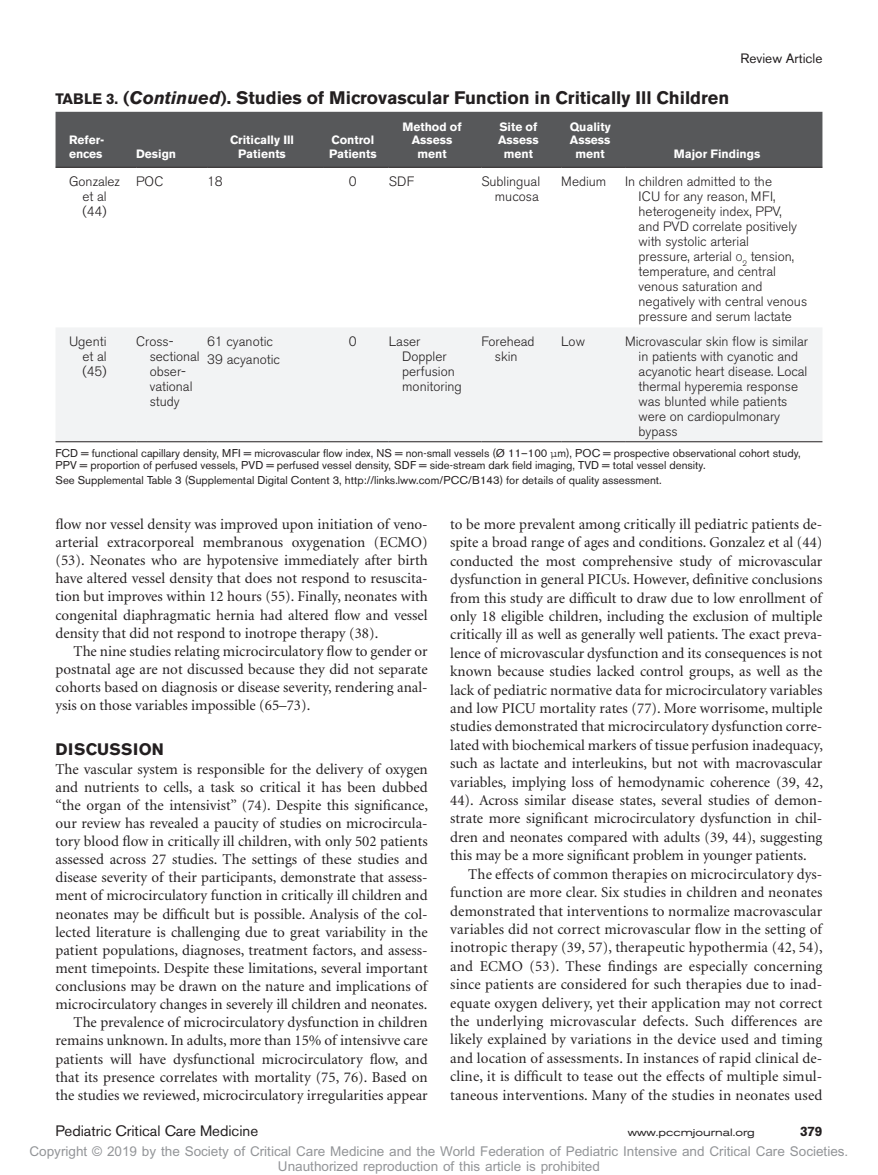
<style>
.page{position:relative;width:878px;height:1175px;background:#fff}
.page>*{position:absolute;margin:0;border:0;box-sizing:border-box;transform-origin:0 0}
.t1{font:700 18px "Akzidenz Grotesk BE";color:#231f20}
.t2{font:700 16.5px "Akzidenz Grotesk BE";letter-spacing:.02em;color:#231f20}
.t3{font:15px/18.5px "Minion";color:#231f20;text-align:justify}
.t4{font:15px "Akzidenz Grotesk BE";color:#231f20}
.t5{font:300 13.5px/15px "Akzidenz Grotesk BE";color:#231f20}
.t6{font:13.5px/15px "Arial MT Std";color:#939598;text-align:center}
.t7{font:13.5px "Akzidenz Grotesk BE";color:#231f20}
.t8{font:700 13.5px "Akzidenz Grotesk BE";color:#231f20}
.t9{font:700 12px/13.5px "Akzidenz Grotesk BE";color:#fff;text-align:center}
.t10{font:11.25px/12px "Akzidenz Grotesk BE";color:#231f20}
.t11{font:expanded 10.5px "Akzidenz Grotesk BE";color:#231f20}
.s1{font-size:15px}
.s2{font-style:italic}
.s3{font-size:9.45px}
.s4{font-family:"Courier Std"}
</style>
<div class="page">
<div style="left:56px;top:328px;width:766px;height:113px;background:#f2f3f4"></div>
<hr style="left:56px;top:441px;width:80px;height:1px;background:#231f20">
<hr style="left:136px;top:441px;width:71px;height:1px;background:#231f20">
<hr style="left:207px;top:441px;width:116px;height:1px;background:#231f20">
<hr style="left:323px;top:441px;width:65px;height:1px;background:#231f20">
<hr style="left:388px;top:441px;width:93px;height:1px;background:#231f20">
<hr style="left:481px;top:441px;width:80px;height:1px;background:#231f20">
<hr style="left:561px;top:441px;width:64px;height:1px;background:#231f20">
<hr style="left:625px;top:441px;width:197px;height:1px;background:#231f20">
<div style="left:56px;top:112px;width:766px;height:55px;background:#57585a"></div>
<hr style="left:56px;top:167px;width:80px;height:1px;background:#231f20">
<hr style="left:136px;top:167px;width:71px;height:1px;background:#231f20">
<hr style="left:207px;top:167px;width:116px;height:1px;background:#231f20">
<hr style="left:323px;top:167px;width:65px;height:1px;background:#231f20">
<hr style="left:388px;top:167px;width:93px;height:1px;background:#231f20">
<hr style="left:481px;top:167px;width:80px;height:1px;background:#231f20">
<hr style="left:561px;top:167px;width:64px;height:1px;background:#231f20">
<hr style="left:625px;top:167px;width:197px;height:1px;background:#231f20">
<p class="t7" style="left:740px;top:50px;width:83px">Review Article</p>
<p class="t1" style="left:56px;top:87px;width:675px"><span class="s1">TABLE 3.</span> (<span class="s2">Continued</span>). Studies of Microvascular Function in Critically Ill Children</p>
<p class="t9" style="left:69px;top:133px;width:37px;text-align:left">Refer&shy;ences</p>
<p class="t9" style="left:402px;top:120px;width:61px">Method of<br>Assess ment</p>
<p class="t9" style="left:498px;top:120px;width:42px">Site of<br>Assess ment</p>
<p class="t9" style="left:569px;top:120px;width:43px">Quality<br>Assess ment</p>
<p class="t9" style="left:230px;top:133px;width:66px">Critically Ill<br>Patients</p>
<p class="t9" style="left:329px;top:133px;width:49px;text-align:left">Control<br>Patients</p>
<p class="t9" style="left:136px;top:147px;width:41px">Design</p>
<p class="t9" style="left:673px;top:147px;width:88px">Major Findings</p>
<p class="t5" style="left:69px;top:174px;width:52px;text-align:center">Gonzalez et al (44)</p>
<p class="t5" style="left:136px;top:174px;width:29px">POC</p>
<p class="t5" style="left:207px;top:174px;width:17px">18</p>
<p class="t5" style="left:349px;top:174px;width:9px">0</p>
<p class="t5" style="left:388px;top:174px;width:27px">SDF</p>
<p class="t5" style="left:481px;top:174px;width:60px;text-align:right">Sublingual mucosa</p>
<p class="t5" style="left:561px;top:174px;width:47px">Medium</p>
<p class="t5" style="left:638px;top:174px;width:170px;text-indent:-14px">In children admitted to the<br>ICU for any reason, MFI, heterogeneity index, PPV,<br>and PVD correlate positively with systolic arterial<br>pressure, arterial <span class="s3">o</span><sub>2</sub> tension, temperature, and central venous saturation and negatively with central venous pressure and serum lactate</p>
<p class="t5" style="left:83px;top:334px;width:26px;text-align:justify;text-indent:-14px">Ugenti et al (45)</p>
<p class="t5" style="left:150px;top:334px;width:52px;text-indent:-14px">Cross&shy;sectional obser&shy;vational study</p>
<p class="t5" style="left:207px;top:332px;width:74px;line-height:18px">61 cyanotic<br>39 acyanotic</p>
<p class="t5" style="left:349px;top:334px;width:9px">0</p>
<p class="t5" style="left:402px;top:334px;width:61px;text-indent:-14px">Laser<br>Doppler perfusion monitoring</p>
<p class="t5" style="left:481px;top:334px;width:55px;text-align:center">Forehead skin</p>
<p class="t5" style="left:561px;top:334px;width:25px">Low</p>
<p class="t5" style="left:638px;top:334px;width:171px;text-indent:-14px">Microvascular skin flow is similar in patients with cyanotic and acyanotic heart disease. Local thermal hyperemia response was blunted while patients were on cardiopulmonary bypass</p>
<p class="t10" style="left:56px;top:447px;width:746px">FCD = functional capillary density, MFI = microvascular flow index, NS = non-small vessels (Ø 11–100 <span class="s4">μ</span>m), POC = prospective observational cohort study,<br>PPV = proportion of perfused vessels, PVD = perfused vessel density, SDF = side-stream dark field imaging, TVD = total vessel density.</p>
<p class="t10" style="left:56px;top:474px;width:607px">See Supplemental Table 3 (Supplemental Digital Content 3, http://links.lww.com/PCC/B143) for details of quality assessment.</p>
<p class="t3" style="left:56px;top:515px;width:374px">flow nor vessel density was improved upon initiation of veno&shy;arterial extracorporeal membranous oxygenation (ECMO) (53). Neonates who are hypotensive immediately after birth have altered vessel density that does not respond to resuscita&shy;tion but improves within 12 hours (55). Finally, neonates with congenital diaphragmatic hernia had altered flow and vessel density that did not respond to inotrope therapy (38).</p>
<p class="t3" style="left:56px;top:642px;width:373px;text-indent:18px">The nine studies relating microcirculatory flow to gender or postnatal age are not discussed because they did not separate cohorts based on diagnosis or disease severity, rendering anal&shy;ysis on those variables impossible (65–73).</p>
<p class="t2" style="left:56px;top:740px;width:110px">DISCUSSION</p>
<p class="t3" style="left:56px;top:760px;width:374px;text-align:right">The vascular system is responsible for the delivery of oxygen and nutrients to cells, a task so critical it has been dubbed “the organ of the intensivist” (74). Despite this significance, our review has revealed a paucity of studies on microcircula&shy;tory blood flow in critically ill children, with only 502 patients assessed across 27 studies. The settings of these studies and disease severity of their participants, demonstrate that assess&shy;ment of microcirculatory function in critically ill children and neonates may be difficult but is possible. Analysis of the col&shy;lected literature is challenging due to great variability in the patient populations, diagnoses, treatment factors, and assess&shy;ment timepoints. Despite these limitations, several important conclusions may be drawn on the nature and implications of microcirculatory changes in severely ill children and neonates.<br>The prevalence of microcirculatory dysfunction in children remains unknown. In adults, more than 15% of intensivve care patients will have dysfunctional microcirculatory flow, and that its presence correlates with mortality (75, 76). Based on the studies we reviewed, microcirculatory irregularities appear</p>
<p class="t3" style="left:450px;top:515px;width:374px">to be more prevalent among critically ill pediatric patients de&shy;spite a broad range of ages and conditions. Gonzalez et al (44) conducted the most comprehensive study of microvascular dysfunction in general PICUs. However, definitive conclusions from this study are difficult to draw due to low enrollment of only 18 eligible children, including the exclusion of multiple critically ill as well as generally well patients. The exact preva&shy;lence of microvascular dysfunction and its consequences is not known because studies lacked control groups, as well as the lack of pediatric normative data for microcirculatory variables and low PICU mortality rates (77). More worrisome, multiple studies demonstrated that microcirculatory dysfunction corre&shy;lated with biochemical markers of tissue perfusion inadequacy, such as lactate and interleukins, but not with macrovascular variables, implying loss of hemodynamic coherence (39, 42, 44). Across similar disease states, several studies of demon&shy;strate more significant microcirculatory dysfunction in chil&shy;dren and neonates compared with adults (39, 44), suggesting this may be a more significant problem in younger patients.</p>
<p class="t3" style="left:450px;top:865px;width:374px;text-indent:18px">The effects of common therapies on microcirculatory dys&shy;function are more clear. Six studies in children and neonates demonstrated that interventions to normalize macrovascular variables did not correct microvascular flow in the setting of inotropic therapy (39, 57), therapeutic hypothermia (42, 54), and ECMO (53). These findings are especially concerning since patients are considered for such therapies due to inad&shy;equate oxygen delivery, yet their application may not correct the underlying microvascular defects. Such differences are likely explained by variations in the device used and timing and location of assessments. In instances of rapid clinical de&shy;cline, it is difficult to tease out the effects of multiple simul&shy;taneous interventions. Many of the studies in neonates used</p>
<p class="t4" style="left:56px;top:1121px;width:204px">Pediatric Critical Care Medicine</p>
<p class="t11" style="left:627px;top:1126px;width:129px">www.pccmjournal.org</p>
<p class="t8" style="left:800px;top:1123px;width:24px">379</p>
<p class="t6" style="left:29px;top:1144px;width:820px">Copyright © 2019 by the Society of Critical Care Medicine and the World Federation of Pediatric Intensive and Critical Care Societies.<br>Unauthorized reproduction of this article is prohibited</p>
</div>
